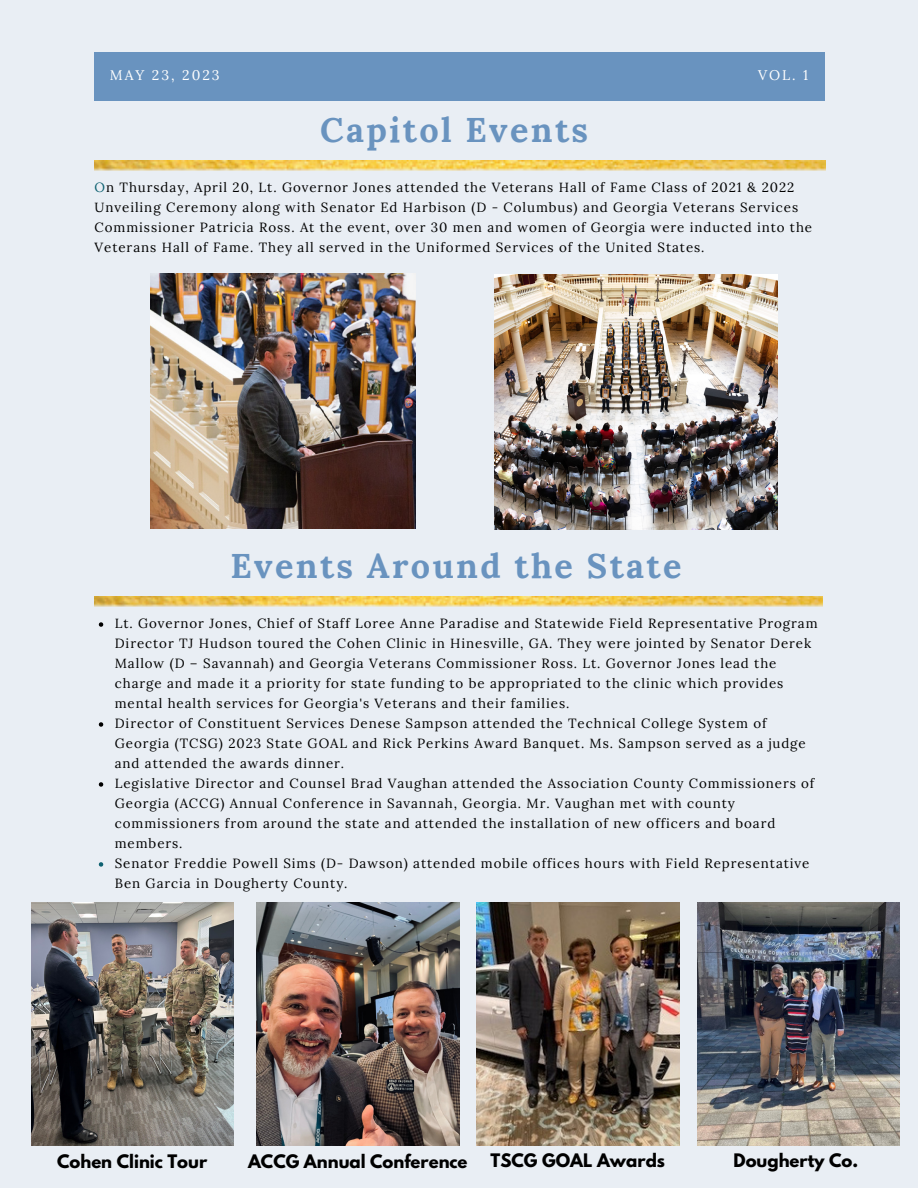
<style>
.page{position:relative;width:918px;height:1188px;background:#e9eef4}
.page>*{position:absolute;margin:0;border:0;box-sizing:border-box;transform-origin:0 0}
.t1{font:700 34.2px "Lora";letter-spacing:.07em;color:#6993bf}
.t2{font:700 16.5px "League Spartan";color:#000}
.t3{font:13.95px "Lora";letter-spacing:.14em;color:#fff}
.t4{font:13.35px/20px "Lora";letter-spacing:.07em;color:#000}
.s1{color:#0e6171}
</style>
<div class="page">
<div style="left:95px;top:53px;width:730px;height:47px;background:#6993bf"></div>
<img style="left:494px;top:274px;width:284px;height:255px">
<img style="left:95px;top:161px;width:731px;height:10px">
<img style="left:151px;top:273px;width:264px;height:256px">
<img style="left:95px;top:597px;width:727px;height:29px">
<img style="left:257px;top:902px;width:202px;height:243px">
<img style="left:31px;top:902px;width:203px;height:243px">
<img style="left:697px;top:902px;width:203px;height:243px">
<img style="left:477px;top:902px;width:202px;height:243px">
<svg style="left:99px;top:622px;width:4px;height:5px"></svg>
<svg style="left:99px;top:722px;width:4px;height:5px"></svg>
<svg style="left:99px;top:782px;width:4px;height:5px"></svg>
<svg style="left:99px;top:862px;width:4px;height:5px"></svg>
<p class="t3" style="left:110px;top:66px;width:111px">MAY 23, 2023</p>
<p class="t3" style="left:758px;top:66px;width:52px">VOL. 1</p>
<p class="t1" style="left:320px;top:107px;width:269px">Capitol Events</p>
<p class="t4" style="left:95px;top:177px;width:719px"><span class="s1">O</span>n Thursday, April 20, Lt. Governor Jones attended the Veterans Hall of Fame Class of 2021 &amp; 2022<br>Unveiling Ceremony along with Senator Ed Harbison (D - Columbus) and Georgia Veterans Services Commissioner Patricia Ross. At the event, over 30 men and women of Georgia were inducted into the Veterans Hall of Fame. They all served in the Uniformed Services of the United States.</p>
<p class="t1" style="left:231px;top:543px;width:452px">Events Around the State</p>
<p class="t4" style="left:115px;top:613px;width:704px">Lt. Governor Jones, Chief of Staff Loree Anne Paradise and Statewide Field Representative Program Director TJ Hudson toured the Cohen Clinic in Hinesville, GA. They were jointed by Senator Derek Mallow (D – Savannah) and Georgia Veterans Commissioner Ross. Lt. Governor Jones lead the charge and made it a priority for state funding to be appropriated to the clinic which provides mental health services for Georgia's Veterans and their families.</p>
<p class="t4" style="left:115px;top:713px;width:692px">Director of Constituent Services Denese Sampson attended the Technical College System of<br>Georgia (TCSG) 2023 State GOAL and Rick Perkins Award Banquet. Ms. Sampson served as a judge and attended the awards dinner.</p>
<p class="t4" style="left:115px;top:773px;width:701px">Legislative Director and Counsel Brad Vaughan attended the Association County Commissioners of Georgia (ACCG) Annual Conference in Savannah, Georgia. Mr. Vaughan met with county commissioners from around the state and attended the installation of new officers and board members.</p>
<p class="t4" style="left:115px;top:853px;width:696px">Senator Freddie Powell Sims (D- Dawson) attended mobile offices hours with Field Representative<br>Ben Garcia in Dougherty County.</p>
<p class="t2" style="left:57px;top:1153px;width:152px">Cohen Clinic Tour</p>
<p class="t2" style="left:248px;top:1153px;width:221px">ACCG Annual Conference</p>
<p class="t2" style="left:491px;top:1152px;width:176px">TSCG GOAL Awards</p>
<p class="t2" style="left:734px;top:1152px;width:126px">Dougherty Co.</p>
</div>
